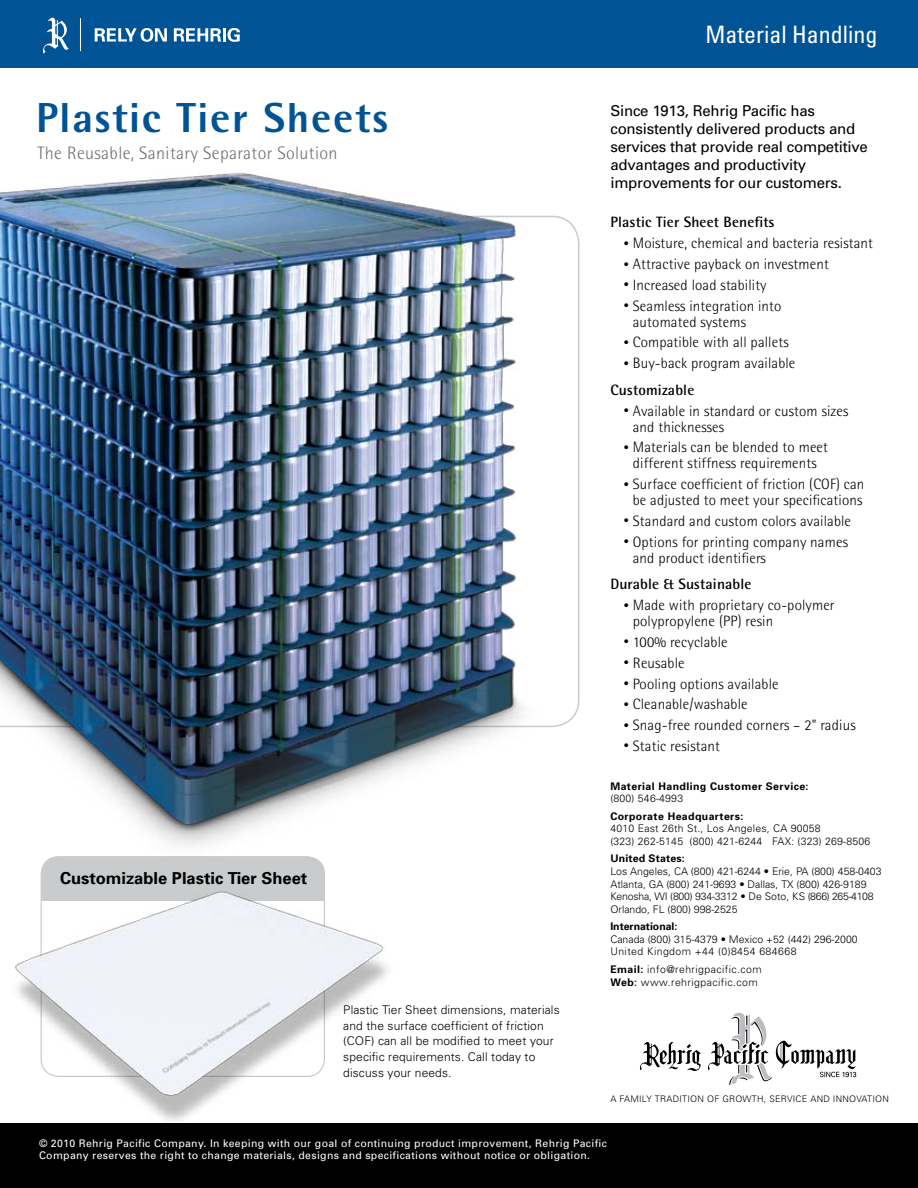
<style>
.page{position:relative;width:918px;height:1188px;background:#fff}
.page>*{position:absolute;margin:0;border:0;box-sizing:border-box;transform-origin:0 0}
.t1{font:800 42px "Rotis Semi Sans";letter-spacing:.04em;color:#005496}
.t2{font:condensed 24px "Univers";color:#fff}
.t3{font:300 18px "Rotis Semi Sans";letter-spacing:.02em;color:#6d6f71}
.t4{font:700 16.5px "Univers";color:#000}
.t5{font:300 15px/15.9px "Rotis Semi Sans";letter-spacing:.01em;color:#000}
.t6{font:15px/18px "Univers";letter-spacing:-.015em;color:#000}
.t7{font:700 15px "Rotis Semi Sans";letter-spacing:.01em;color:#000}
.t8{font:300 12px/15.9px "Univers";letter-spacing:.01em;color:#000}
.t9{font:300 10.5px/12.6px "Univers";color:#000}
.t10{font:10.5px/12.6px "Univers";letter-spacing:.03em;color:#fff}
.t11{font:300 10.5px/12.6px "Univers";letter-spacing:.02em;color:#000}
.t12{font:700 10.5px "Univers";letter-spacing:.04em;color:#000}
.t13{font:700 10.5px "Univers";color:#000}
.t14{font:700 10.5px "Univers";letter-spacing:.02em;color:#000}
.t15{font:300 9px "Univers";letter-spacing:.03em;color:#000}
.s1{font-size:10.5px}
.s2{font-weight:700}
.s3{font-weight:400}
</style>
<div class="page">
<div style="left:0;top:0;width:918px;height:68px;background:#005496"></div>
<div style="left:0;top:1124px;width:918px;height:64px;background:#000"></div>
<svg style="left:640px;top:1012px;width:216px;height:73px"></svg>
<img style="left:0;top:17px;width:561px;height:851px">
<img style="left:0;top:868px;width:404px;height:256px">
<h1 class="t1" style="left:36px;top:91px;width:353px">Plastic Tier Sheets</h1>
<p class="t3" style="left:38px;top:143px;width:302px">The Reusable, Sanitary Separator Solution</p>
<p class="t4" style="left:60px;top:867px;width:249px">Customizable Plastic Tier Sheet</p>
<p class="t8" style="left:343px;top:1001px;width:218px">Plastic Tier Sheet dimensions, materials and the surface coefficient of friction<br>(COF</p>
<p class="t8" style="left:343px;top:1033px;width:212px;text-indent:28px">) can all be modified to meet your specific requirements. Call today to discuss your needs.</p>
<h2 class="t2" style="left:706px;top:19px;width:173px">Material Handling</h2>
<p class="t6" style="left:610px;top:102px;width:259px">Since 1913, Rehrig Pacific has consistently delivered products and services that provide real competitive advantages and productivity improvements for our customers.</p>
<p class="t7" style="left:610px;top:213px;width:166px">Plastic Tier Sheet Benefits</p>
<p class="t5" style="left:624px;top:235px;width:251px"><span class="s1">•</span> Moisture, chemical and bacteria resistant</p>
<p class="t5" style="left:624px;top:256px;width:207px"><span class="s1">•</span> Attractive payback on investment</p>
<p class="t5" style="left:624px;top:277px;width:144px"><span class="s1">•</span> Increased load stability</p>
<p class="t5" style="left:633px;top:298px;width:150px;text-indent:-9px"><span class="s1">•</span> Seamless integration into automated systems</p>
<p class="t5" style="left:624px;top:334px;width:166px"><span class="s1">•</span> Compatible with all pallets</p>
<p class="t5" style="left:610px;top:350px;width:186px;line-height:26.7px;text-indent:13px"><span class="s1">•</span> Buy-back program available<br><span class="s2">Customizable</span></p>
<p class="t5" style="left:633px;top:403px;width:217px;text-indent:-9px"><span class="s1">•</span> Available in standard or custom sizes and thicknesses</p>
<p class="t5" style="left:624px;top:439px;width:206px;text-align:center"><span class="s1">•</span> Materials can be blended to meet different stiffness requirements</p>
<p class="t5" style="left:624px;top:476px;width:242px;text-align:center"><span class="s1">•</span> Surface coefficient of friction (COF) can be adjusted to meet your specifications</p>
<p class="t5" style="left:624px;top:513px;width:229px"><span class="s1">•</span> Standard and custom colors available</p>
<p class="t5" style="left:633px;top:534px;width:217px;text-indent:-9px"><span class="s1">•</span> Options for printing company names and product identifiers</p>
<p class="t7" style="left:610px;top:575px;width:143px">Durable &amp; Sustainable</p>
<p class="t5" style="left:633px;top:597px;width:203px;text-indent:-9px"><span class="s1">•</span> Made with proprietary co-polymer polypropylene (PP) resin</p>
<p class="t5" style="left:624px;top:634px;width:105px"><span class="s1">•</span> 100% recyclable</p>
<p class="t5" style="left:624px;top:655px;width:62px"><span class="s1">•</span> Reusable</p>
<p class="t5" style="left:624px;top:676px;width:156px"><span class="s1">•</span> Pooling options available</p>
<p class="t5" style="left:624px;top:696px;width:125px"><span class="s1">•</span> Cleanable/washable</p>
<p class="t5" style="left:624px;top:717px;width:233px"><span class="s1">•</span> Snag-free rounded corners – 2" radius</p>
<p class="t5" style="left:624px;top:738px;width:98px"><span class="s1">•</span> Static resistant</p>
<p class="t12" style="left:610px;top:779px;width:200px">Material Handling Customer Service:</p>
<p class="t11" style="left:610px;top:792px;width:74px">(800) 546-4993</p>
<p class="t12" style="left:610px;top:809px;width:134px">Corporate Headquarters:</p>
<p class="t11" style="left:610px;top:822px;width:261px">4010 East 26th St., Los Angeles, CA 90058<br>(323) 262-5145 (800) 421-6244 FAX: (323) 269-8506</p>
<p class="t14" style="left:610px;top:852px;width:76px">United States:</p>
<p class="t9" style="left:610px;top:865px;width:273px">Los Angeles, CA (800) 421-6244 • Erie, PA (800) 458-0403<br>Atlanta, GA (800) 241-9693 • Dallas, TX (800) 426-9189<br>Kenosha, WI (800) 934-3312 • De Soto, KS (866) 265-4108<br>Orlando, FL (800) 998-2525</p>
<p class="t13" style="left:610px;top:920px;width:69px">International:</p>
<p class="t9" style="left:610px;top:933px;width:249px">Canada (800) 315-4379 • Mexico +52 (442) 296-2000<br>United Kingdom +44 (0)8454 684668</p>
<p class="t9" style="left:610px;top:963px;width:153px"><span class="s2">Email:</span> info@rehrigpacific.com<br><span class="s2">Web</span><span class="s3">:</span> www.rehrigpacific.com</p>
<p class="t15" style="left:610px;top:1094px;width:280px">A family tradition of growth, service and innovation</p>
<p class="t10" style="left:39px;top:1136px;width:569px">© 2010 Rehrig Pacific Company. In keeping with our goal of continuing product improvement, Rehrig Pacific<br>Company reserves the right to change materials, designs and specifications without notice or obligation.</p>
</div>
